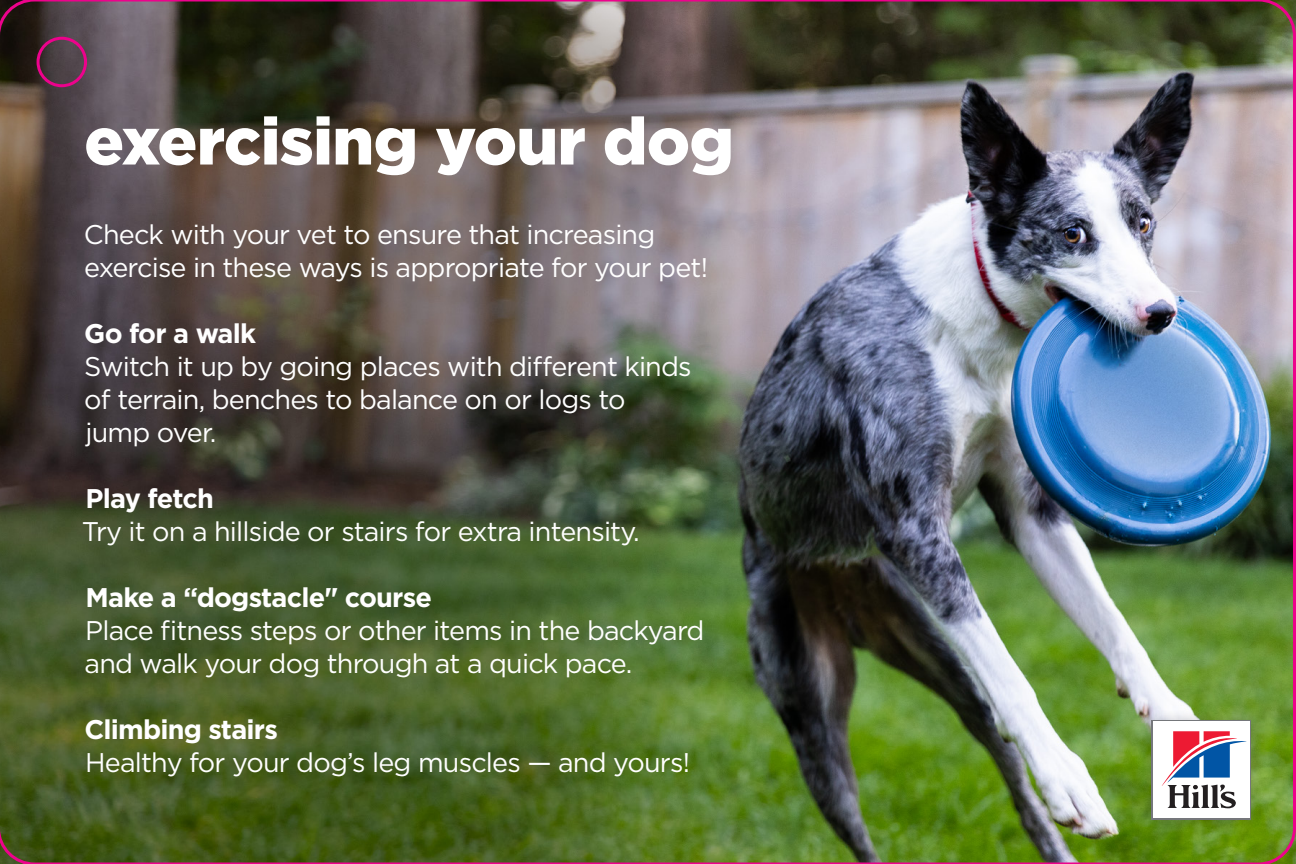
<style>
.page{position:relative;width:1296px;height:864px;background:#fff}
.page>*{position:absolute;margin:0;border:0;box-sizing:border-box;transform-origin:0 0}
.t1{font:900 66px "Gotham";letter-spacing:-.01em;color:#fff}
.t2{font:27px/33px "Gotham";letter-spacing:-.03em;color:#fff}
.t3{font:700 27px "Gotham";letter-spacing:-.03em;color:#fff}
</style>
<div class="page">
<img style="left:0;top:0;width:1296px;height:864px">
<div style="left:37px;top:37px;width:50px;height:50px;border:3px solid #ed028c;border-radius:50%"></div>
<h1 class="t1" style="left:84px;top:96px;width:651px">exercising your dog</h1>
<p class="t2" style="left:84px;top:217px;width:626px">Check with your vet to ensure that increasing exercise in these ways is appropriate for your pet!</p>
<p class="t3" style="left:84px;top:315px;width:173px">Go for a walk</p>
<p class="t2" style="left:84px;top:349px;width:609px">Switch it up by going places with different kinds of terrain, benches to balance on or logs to jump over.</p>
<p class="t3" style="left:86px;top:480px;width:130px">Play fetch</p>
<p class="t2" style="left:82px;top:514px;width:560px">Try it on a hillside or stairs for extra intensity.</p>
<p class="t3" style="left:86px;top:579px;width:348px">Make a “dogstacle" course</p>
<p class="t2" style="left:85px;top:613px;width:621px">Place fitness steps or other items in the backyard and walk your dog through at a quick pace.</p>
<p class="t3" style="left:84px;top:711px;width:195px">Climbing stairs</p>
<p class="t2" style="left:85px;top:745px;width:606px">Healthy for your dog’s leg muscles — and yours!</p>
</div>
